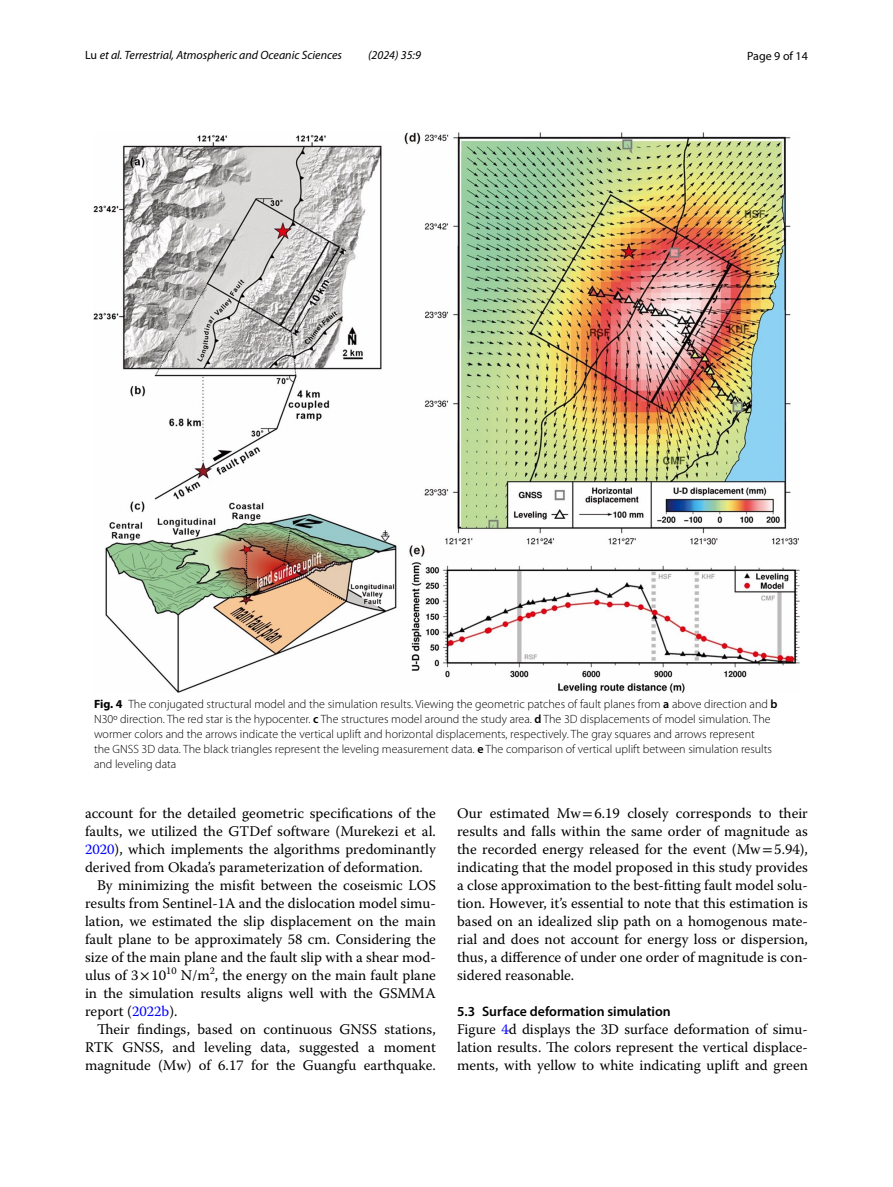
<style>
.page{position:relative;width:893px;height:1187px;background:#fff}
.page>*{position:absolute;margin:0;border:0;box-sizing:border-box;transform-origin:0 0}
.t1{font:14.7px/18px "Warnock Pro";color:#000;text-align:justify}
.t2{font:600 13.8px "Myriad Pro";color:#000}
.t3{font:300 12px/15px "Myriad Pro";color:#000}
.t4{font:italic 12px "Myriad Pro";color:#000}
.t5{font:12px "Myriad Pro";color:#000}
.s1{font-style:normal}
.s2{font-weight:700}
.s3{font-weight:600}
.s4{color:#00f}
.s5{font-family:"STIX"}
</style>
<div class="page">
<img style="left:94px;top:133px;width:705px;height:559px">
<p class="t4" style="left:85px;top:48px;width:258px"><span class="s1">Lu</span> et al. Terrestrial, Atmospheric and Oceanic Sciences</p>
<p class="t4" style="left:368px;top:48px;width:54px">(2024) 35:9</p>
<p class="t5" style="left:747px;top:48px;width:62px">Page 9 of 14</p>
<p class="t3" style="left:94px;top:696px;width:685px"><span class="s2">Fig. 4</span> The conjugated structural model and the simulation results. Viewing the geometric patches of fault planes from <span class="s3">a</span> above direction and <span class="s3">b </span>N30º direction. The red star is the hypocenter. <span class="s3">c</span> The structures model around the study area. <span class="s3">d</span> The 3D displacements of model simulation. The wormer colors and the arrows indicate the vertical uplift and horizontal displacements, respectively. The gray squares and arrows represent<br>the GNSS 3D data. The black triangles represent the leveling measurement data. <span class="s3">e</span> The comparison of vertical uplift between simulation results and leveling data</p>
<p class="t1" style="left:85px;top:803px;width:352px">account for the detailed geometric specifications of the</p>
<p class="t1" style="left:85px;top:821px;width:352px">faults, we utilized the GTDef software (Murekezi et al.</p>
<p class="t1" style="left:85px;top:839px;width:352px"><span class="s4">2020</span>), which implements the algorithms predominantly</p>
<p class="t1" style="left:85px;top:857px;width:339px">derived from Okada’s parameterization of deformation.</p>
<p class="t1" style="left:97px;top:875px;width:340px">By minimizing the misfit between the coseismic LOS</p>
<p class="t1" style="left:85px;top:893px;width:352px">results from Sentinel-1A and the dislocation model simu-</p>
<p class="t1" style="left:85px;top:911px;width:352px">lation, we estimated the slip displacement on the main</p>
<p class="t1" style="left:85px;top:929px;width:352px">fault plane to be approximately 58 cm. Considering the</p>
<p class="t1" style="left:85px;top:947px;width:352px">size of the main plane and the fault slip with a shear mod-</p>
<p class="t1" style="left:85px;top:965px;width:352px">ulus of 3<span class="s5">×</span> -10<sup>10</sup> N/m<sup>2</sup>, the energy on the main fault plane</p>
<p class="t1" style="left:85px;top:983px;width:352px">in the simulation results aligns well with the GSMMA</p>
<p class="t1" style="left:85px;top:1001px;width:94px">report (<span class="s4">2022b</span>).</p>
<p class="t1" style="left:97px;top:1019px;width:340px">Their findings, based on continuous GNSS stations,</p>
<p class="t1" style="left:85px;top:1037px;width:352px">RTK GNSS, and leveling data, suggested a moment</p>
<p class="t1" style="left:85px;top:1055px;width:352px">magnitude (Mw) of 6.17 for the Guangfu earthquake.</p>
<p class="t1" style="left:457px;top:803px;width:352px">Our estimated Mw<span class="s5">=</span>6.19 closely corresponds to their results and falls within the same order of magnitude as the recorded energy released for the event (Mw<span class="s5">=</span>5.94), indicating that the model proposed in this study provides a close approximation to the best-fitting fault model solu&shy;tion. However, it’s essential to note that this estimation is based on an idealized slip path on a homogenous mate&shy;rial and does not account for energy loss or dispersion, thus, a difference of under one order of magnitude is con&shy;sidered reasonable.</p>
<p class="t2" style="left:457px;top:1002px;width:215px">5.3 Surface deformation simulation</p>
<p class="t1" style="left:457px;top:1019px;width:352px">Figure <span class="s4">4</span>d displays the 3D surface deformation of simu&shy;lation results. The colors represent the vertical displace&shy;ments, with yellow to white indicating uplift and green</p>
</div>
